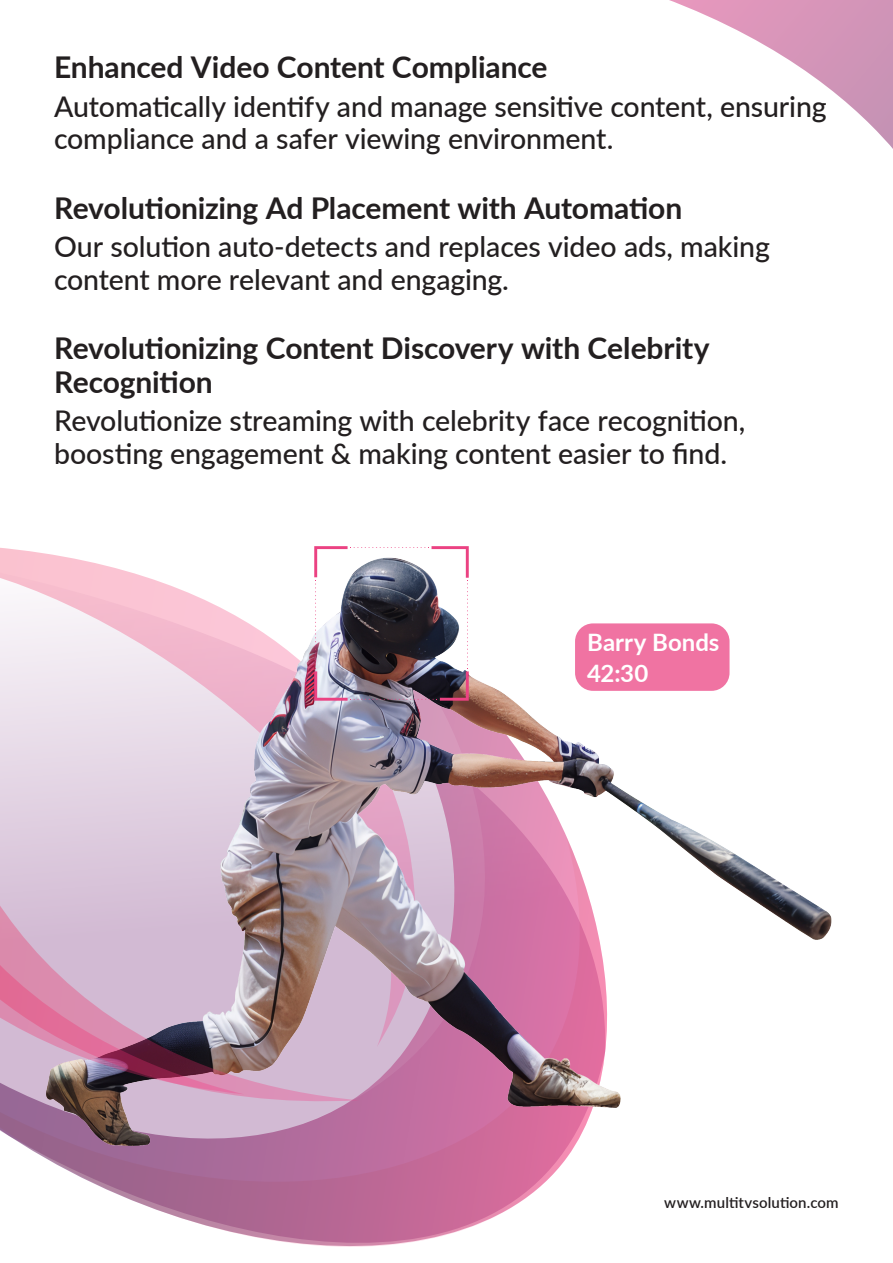
<style>
.page{position:relative;width:893px;height:1263px;background:#fff}
.page>*{position:absolute;margin:0;border:0;box-sizing:border-box;transform-origin:0 0}
._30_32_-_Left{font:700 30px/33.6px "Lato";letter-spacing:-.005em;color:#231f20}
._30_32_-_Left-2{font:500 28.5px/32.5px "Lato";letter-spacing:-.005em;color:#231f20}
._30_32_-_Left-3{font:700 24px/31px "Lato";color:#fff}
._10_14_-_Left{font:600 15px "Lato";letter-spacing:.01em;color:#231f20}
</style>
<div class="page">
<svg style="left:669px;top:0;width:224px;height:149px"></svg>
<svg style="left:0;top:1101px;width:524px;height:146px"></svg>
<svg style="left:0;top:547px;width:30px;height:154px"></svg>
<img style="left:30px;top:551px;width:802px;height:648px">
<svg style="left:0;top:754px;width:359px;height:347px"></svg>
<svg style="left:0;top:701px;width:244px;height:393px"></svg>
<img style="left:314px;top:546px;width:155px;height:155px">
<div style="left:575px;top:623px;width:154px;height:68px;background:#f073a2;border-radius:18px"></div>
<p class="_30_32_-_Left" style="left:54px;top:49px;width:495px">Enhanced Video Content Compliance</p>
<p class="_30_32_-_Left-2" style="left:54px;top:89px;width:774px">Automatically identify and manage sensitive content, ensuring compliance and a safer viewing environment.</p>
<p class="_30_32_-_Left" style="left:54px;top:190px;width:630px">Revolutionizing Ad Placement with Automation</p>
<p class="_30_32_-_Left-2" style="left:54px;top:229px;width:717px">Our solution auto-detects and replaces video ads, making content more relevant and engaging.</p>
<p class="_30_32_-_Left" style="left:54px;top:330px;width:657px">Revolutionizing Content Discovery with Celebrity<br>Recognition</p>
<p class="_30_32_-_Left-2" style="left:54px;top:404px;width:693px">Revolutionize streaming with celebrity face recognition, boosting engagement &amp; making content easier to find.</p>
<p class="_30_32_-_Left-3" style="left:587px;top:626px;width:134px">Barry Bonds<br>42:30</p>
<p class="_10_14_-_Left" style="left:664px;top:1191px;width:176px">www.multitvsolution.com</p>
</div>
